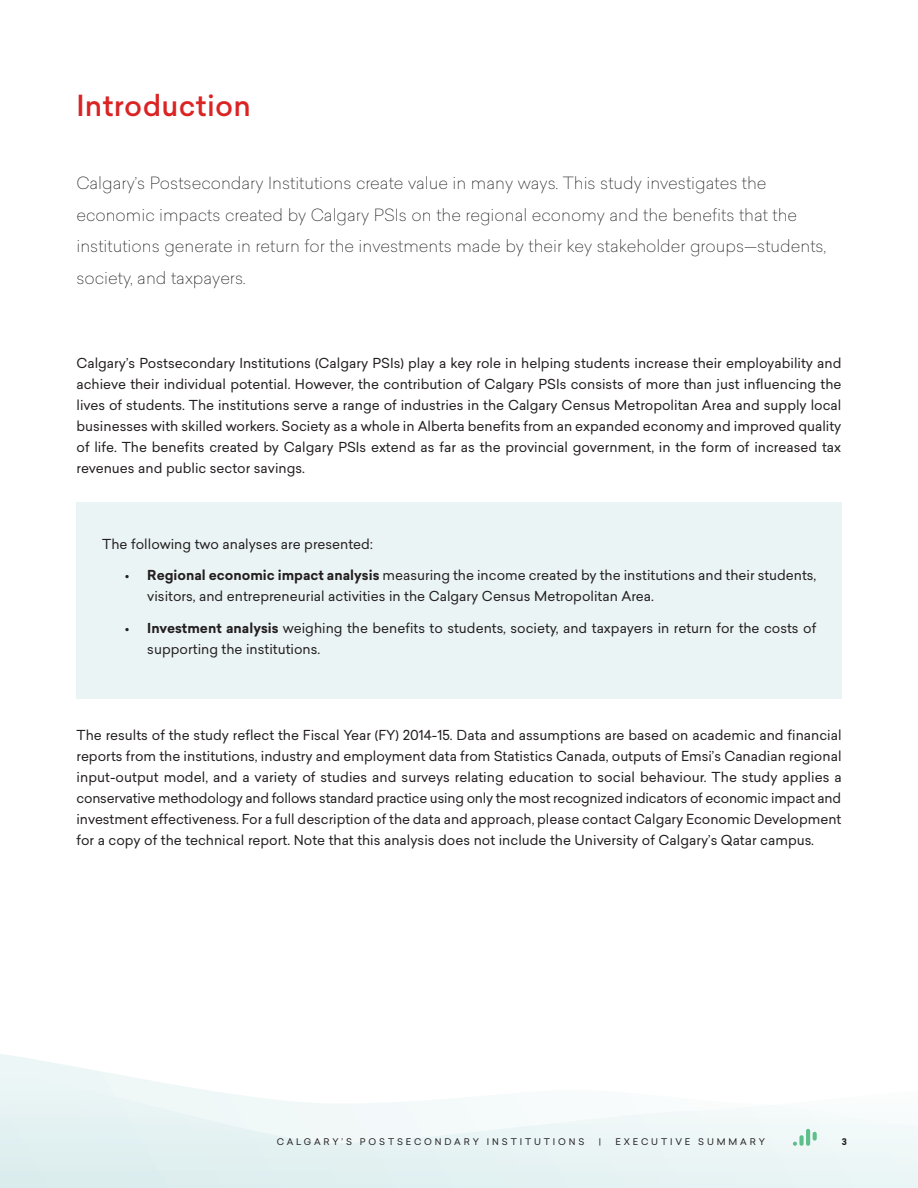
<style>
.page{position:relative;width:918px;height:1188px;background:#fff}
.page>*{position:absolute;margin:0;border:0;box-sizing:border-box;transform-origin:0 0}
.Heading_1{font:500 28.5px "Sailec";letter-spacing:.01em;color:#da2424}
.Big_Paragraph{font:100 16.5px/31.5px "Sailec";color:#231f20}
.Normal_Indented{font:13.5px/21px "Sailec";color:#231f20;text-align:justify}
.t1{font:9px "Sailec";letter-spacing:.32em;color:#231f20}
.t2{font:700 9px "Sailec";color:#231f20}
.s1{font-weight:700}
</style>
<div class="page">
<svg style="left:0;top:1054px;width:101px;height:18px"></svg>
<svg style="left:0;top:1072px;width:918px;height:116px"></svg>
<div style="left:799px;top:1135px;width:5px;height:11px;background:#5dbf8b;border-radius:2px"></div>
<hr style="left:806px;top:1129px;width:4px;height:17px;background:#5dbf8b;border-radius:2px">
<svg style="left:793px;top:1142px;width:4px;height:4px"></svg>
<svg style="left:813px;top:1132px;width:4px;height:9px"></svg>
<div style="left:77px;top:502px;width:765px;height:197px;background:#ebf4f5"></div>
<p class="Heading_1" style="left:76px;top:85px;width:176px">Introduction</p>
<p class="Big_Paragraph" style="left:76px;top:167px;width:751px">Calgary’s Postsecondary Institutions create value in many ways. This study investigates the economic impacts created by Calgary PSIs on the regional economy and the benefits that the institutions generate in return for the investments made by their key stakeholder groups—students, society, and taxpayers.</p>
<p class="Normal_Indented" style="left:76px;top:352px;width:767px">Calgary’s Postsecondary Institutions (Calgary PSIs) play a key role in helping students increase their employability and achieve their individual potential. However, the contribution of Calgary PSIs consists of more than just influencing the lives of students. The institutions serve a range of industries in the Calgary Census Metropolitan Area and supply local businesses with skilled workers. Society as a whole in Alberta benefits from an expanded economy and improved quality of life. The benefits created by Calgary PSIs extend as far as the provincial government, in the form of increased tax revenues and public sector savings.</p>
<p class="Normal_Indented" style="left:102px;top:533px;width:272px">The following two analyses are presented:</p>
<p class="Normal_Indented" style="left:147px;top:565px;width:671px;text-indent:-22px">• <span class="s1">Regional economic impact analysis</span> measuring the income created by the institutions and their students, visitors, and entrepreneurial activities in the Calgary Census Metropolitan Area.</p>
<p class="Normal_Indented" style="left:147px;top:617px;width:671px;text-indent:-22px">• <span class="s1">Investment analysis</span> weighing the benefits to students, society, and taxpayers in return for the costs of supporting the institutions.</p>
<p class="Normal_Indented" style="left:76px;top:724px;width:767px">The results of the study reflect the Fiscal Year (FY) 2014-15. Data and assumptions are based on academic and financial reports from the institutions, industry and employment data from Statistics Canada, outputs of Emsi’s Canadian regional input-output model, and a variety of studies and surveys relating education to social behaviour. The study applies a conservative methodology and follows standard practice using only the most recognized indicators of economic impact and investment effectiveness. For a full description of the data and approach, please contact Calgary Economic Development for a copy of the technical report. Note that this analysis does not include the University of Calgary’s Qatar campus.</p>
<p class="t1" style="left:277px;top:1135px;width:309px">CALGARY’S POSTSECONDARY INSTITUTIONS</p>
<p class="t1" style="left:599px;top:1135px;width:4px">|</p>
<p class="t1" style="left:616px;top:1135px;width:151px">EXECUTIVE SUMMARY</p>
<p class="t2" style="left:842px;top:1135px;width:7px">3</p>
</div>
